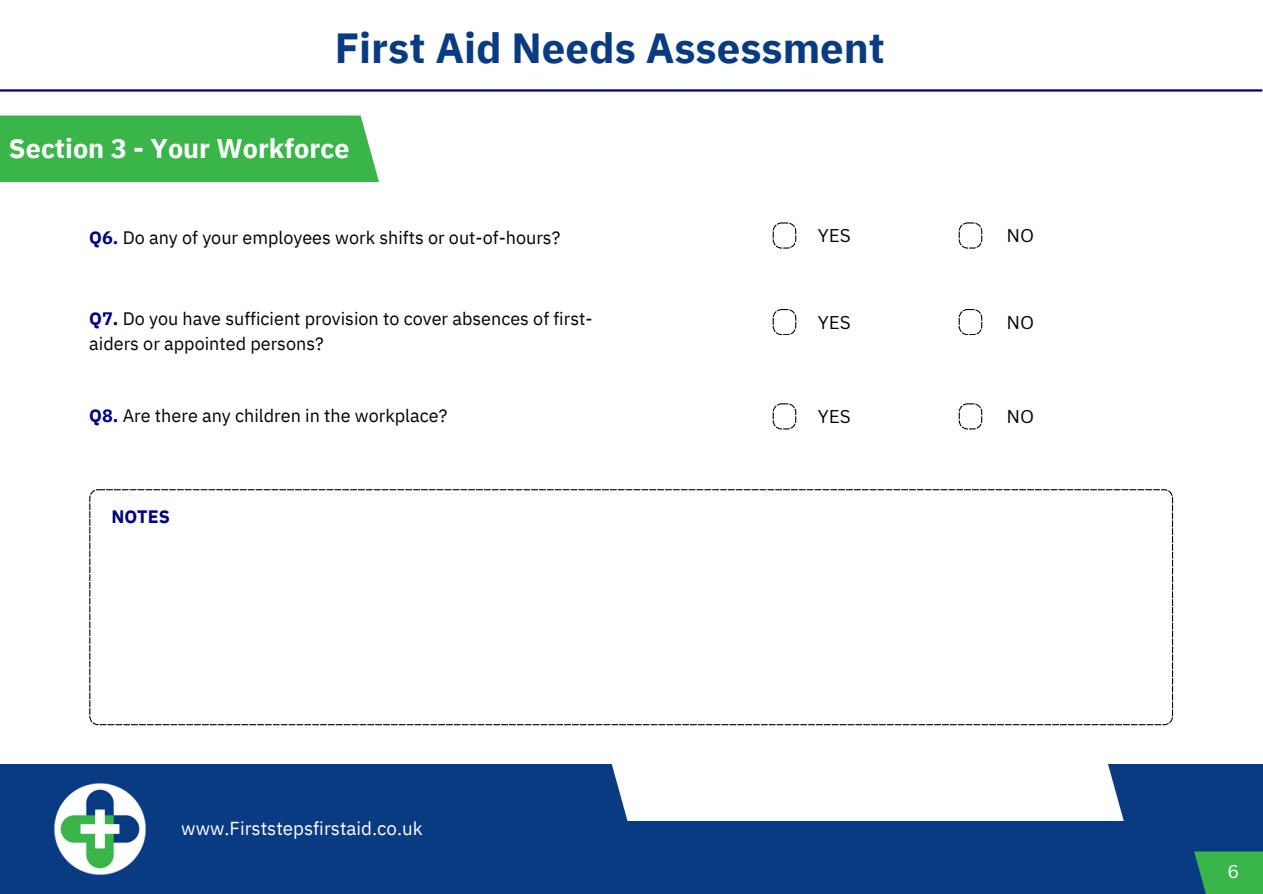
<style>
.page{position:relative;width:1263px;height:894px;background:#fff}
.page>*{position:absolute;margin:0;border:0;box-sizing:border-box;transform-origin:0 0}
.t1{font:700 42px "IBM Plex Sans";color:#083b82}
.t2{font:700 27px "IBM Plex Sans";color:#fff}
.t3{font:18.75px "IBM Plex Sans";color:#fff}
.t4{font:18px/24.8px "IBM Plex Sans";color:#000}
.t5{font:18px "Canva Sans";color:#000}
.t6{font:700 18px "IBM Plex Sans";color:#000080}
.t7{font:18px "Canva Sans";color:#fff}
.s1{font-weight:700;color:#000080}
</style>
<div class="page">
<hr style="left:0;top:89px;width:1262px;height:2px;background:#000080">
<div style="left:0;top:764px;width:1262px;height:129px;background:#083b82"></div>
<div style="left:0;top:115px;width:379px;height:67px;background:#39b54a"></div>
<svg style="left:89px;top:489px;width:1084px;height:236px"></svg>
<div style="left:1194px;top:851px;width:69px;height:42px;background:#39b54a"></div>
<div style="left:611px;top:764px;width:513px;height:56px;background:#fff"></div>
<svg style="left:773px;top:222px;width:23px;height:26px"></svg>
<svg style="left:959px;top:222px;width:23px;height:26px"></svg>
<svg style="left:773px;top:309px;width:23px;height:26px"></svg>
<svg style="left:959px;top:309px;width:23px;height:26px"></svg>
<svg style="left:773px;top:403px;width:23px;height:26px"></svg>
<svg style="left:959px;top:403px;width:23px;height:26px"></svg>
<img style="left:54px;top:783px;width:92px;height:92px">
<p class="t1" style="left:335px;top:20px;width:552px">First Aid Needs Assessment</p>
<p class="t2" style="left:9px;top:131px;width:342px">Section 3 - Your Workforce</p>
<p class="t4" style="left:89px;top:225px;width:473px"><span class="s1">Q6.</span> Do any of your employees work shifts or out-of-hours?</p>
<p class="t4" style="left:89px;top:306px;width:505px"><span class="s1">Q7.</span> Do you have sufficient provision to cover absences of first&shy;aiders or appointed persons?</p>
<p class="t4" style="left:89px;top:403px;width:360px"><span class="s1">Q8.</span> Are there any children in the workplace?</p>
<p class="t6" style="left:111px;top:504px;width:60px">NOTES</p>
<p class="t3" style="left:181px;top:815px;width:243px">www.Firststepsfirstaid.co.uk</p>
<p class="t5" style="left:818px;top:223px;width:34px">YES</p>
<p class="t5" style="left:1006px;top:223px;width:29px">NO</p>
<p class="t5" style="left:818px;top:309px;width:34px">YES</p>
<p class="t5" style="left:1006px;top:309px;width:29px">NO</p>
<p class="t5" style="left:818px;top:404px;width:34px">YES</p>
<p class="t5" style="left:1006px;top:404px;width:29px">NO</p>
<p class="t7" style="left:1227px;top:858px;width:13px">6</p>
</div>
